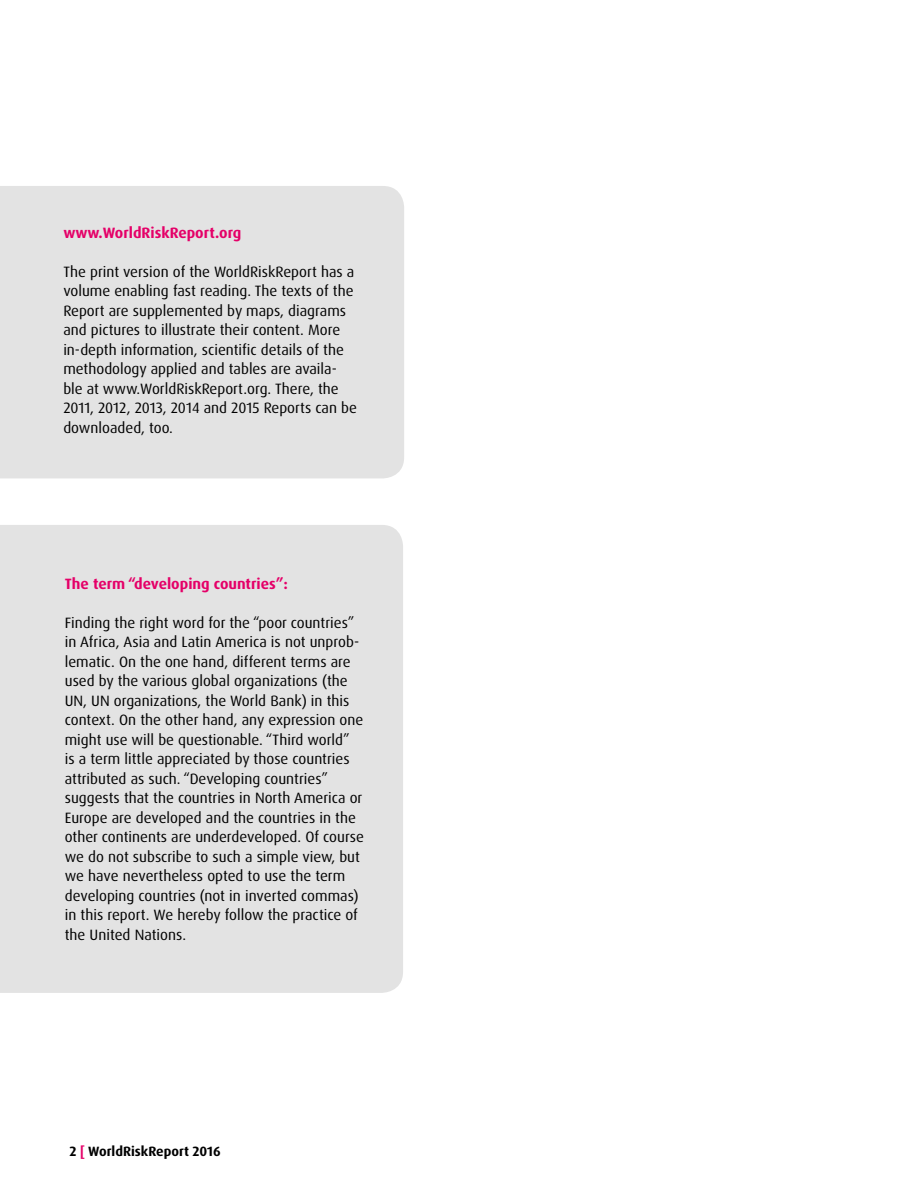
<style>
.page{position:relative;width:918px;height:1188px;background:#fff}
.page>*{position:absolute;margin:0;border:0;box-sizing:border-box;transform-origin:0 0}
.t1{font:15px/19.5px "Dax OT";color:#000}
.t2{font:700 15px "Dax OT";color:#e50068}
.t3{font:700 13.5px "Dax OT";color:#000}
.s1{color:#e50068}
</style>
<div class="page">
<div style="left:0;top:186px;width:404px;height:292px;background:#e3e3e3"></div>
<div style="left:0;top:525px;width:403px;height:468px;background:#e3e3e3"></div>
<p class="t2" style="left:63px;top:223px;width:180px">www.WorldRiskReport.org</p>
<p class="t1" style="left:63px;top:262px;width:295px">The print version of the WorldRiskReport has a volume enabling fast reading. The texts of the Report are supplemented by maps, diagrams and pictures to illustrate their content. More in-depth information, scientific details of the methodology applied and tables are availa&shy;ble at www.WorldRiskReport.org. There, the 2011, 2012, 2013, 2014 and 2015 Reports can be downloaded, too.</p>
<p class="t2" style="left:65px;top:574px;width:225px">The term “developing countries”:</p>
<p class="t1" style="left:65px;top:613px;width:301px">Finding the right word for the “poor countries” in Africa, Asia and Latin America is not unprob&shy;lematic. On the one hand, different terms are used by the various global organizations (the UN, UN organizations, the World Bank) in this context. On the other hand, any expression one might use will be questionable. “Third world”<br>is a term little appreciated by those countries attributed as such. “Developing countries” suggests that the countries in North America or Europe are developed and the countries in the other continents are underdeveloped. Of course we do not subscribe to such a simple view, but we have nevertheless opted to use the term developing countries (not in inverted commas) in this report. We hereby follow the practice of the United Nations.</p>
<p class="t3" style="left:70px;top:1143px;width:153px">2 <span class="s1">[</span> WorldRiskReport 2016</p>
</div>
